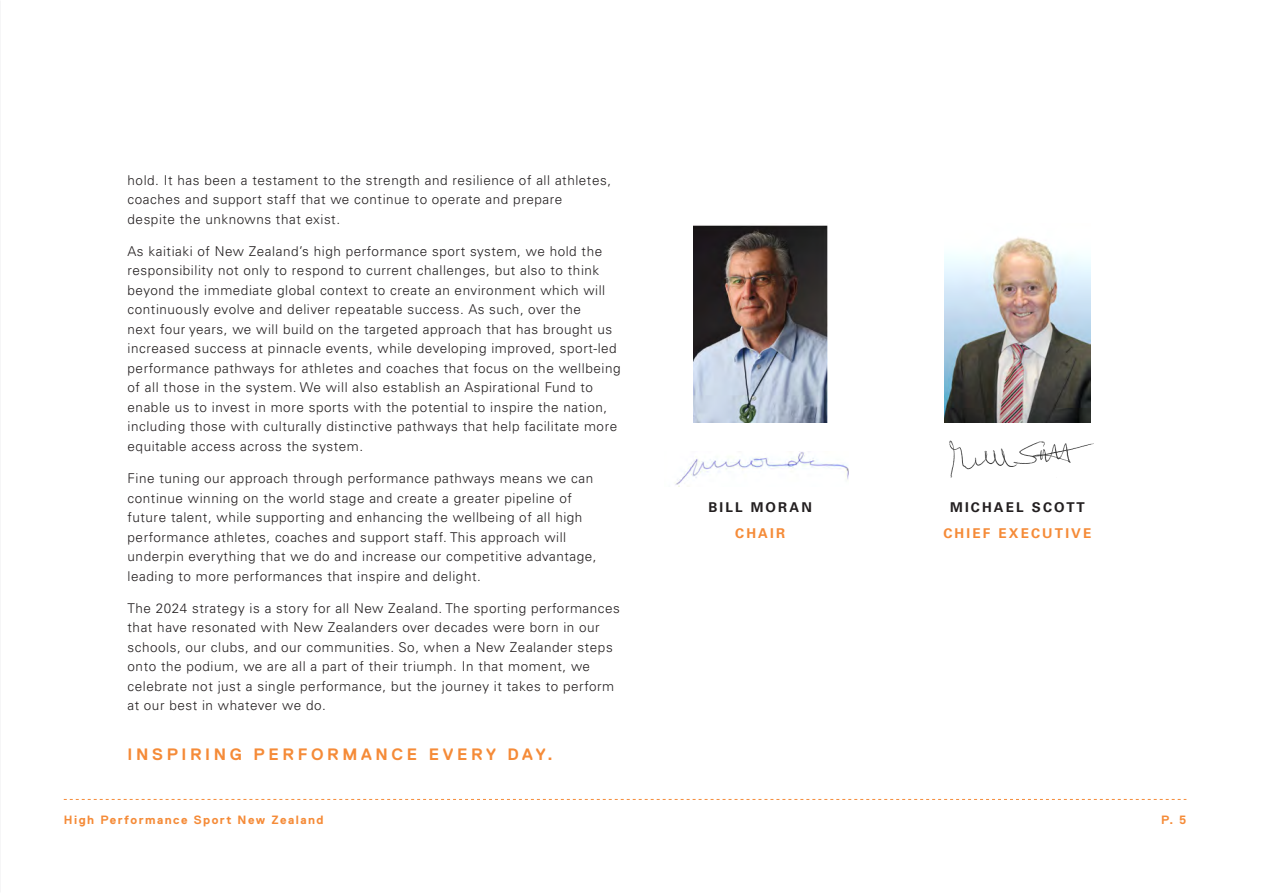
<style>
.page{position:relative;width:1263px;height:893px;background:#fff}
.page>*{position:absolute;margin:0;border:0;box-sizing:border-box;transform-origin:0 0}
.PAGE_HEADERS{font:700 16.5px "Replica";letter-spacing:.22em;color:#f58b38}
.Body_Copy{font:300 13.5px/19.5px "Univers LTCYR 45";letter-spacing:.04em;color:#231f20}
.Body_Copy-2{font:700 13.5px "Univers LTCYR 65";letter-spacing:.16em;color:#231f20}
.Body_Copy-3{font:700 13.5px "Univers LTCYR 65";letter-spacing:.16em;color:#f58b38}
.t1{font:700 12px "Replica";letter-spacing:.125em;color:#f58b38}
</style>
<div class="page">
<img style="left:944px;top:237px;width:147px;height:186px">
<img style="left:693px;top:225px;width:134px;height:198px">
<img style="left:675px;top:452px;width:174px;height:35px">
<img style="left:949px;top:440px;width:145px;height:38px">
<svg style="left:64px;top:799px;width:1122px;height:1px"></svg>
<p class="Body_Copy" style="left:128px;top:170px;width:485px">hold. It has been a testament to the strength and resilience of all athletes, coaches and support staff that we continue to operate and prepare despite the unknowns that exist.</p>
<p class="Body_Copy" style="left:128px;top:241px;width:494px">As kaitiaki of New Zealand’s high performance sport system, we hold the responsibility not only to respond to current challenges, but also to think beyond the immediate global context to create an environment which will continuously evolve and deliver repeatable success. As such, over the<br>next four years, we will build on the targeted approach that has brought us increased success at pinnacle events, while developing improved, sport-led performance pathways for athletes and coaches that focus on the wellbeing of all those in the system. We will also establish an Aspirational Fund to enable us to invest in more sports with the potential to inspire the nation, including those with culturally distinctive pathways that help facilitate more equitable access across the system.</p>
<p class="Body_Copy" style="left:128px;top:468px;width:471px">Fine tuning our approach through performance pathways means we can continue winning on the world stage and create a greater pipeline of future talent, while supporting and enhancing the wellbeing of all high performance athletes, coaches and support staff. This approach will underpin everything that we do and increase our competitive advantage, leading to more performances that inspire and delight.</p>
<p class="Body_Copy" style="left:128px;top:598px;width:494px">The 2024 strategy is a story for all New Zealand. The sporting performances that have resonated with New Zealanders over decades were born in our schools, our clubs, and our communities. So, when a New Zealander steps onto the podium, we are all a part of their triumph. In that moment, we celebrate not just a single performance, but the journey it takes to perform at our best in whatever we do.</p>
<p class="PAGE_HEADERS" style="left:128px;top:745px;width:427px">INSPIRING PERFORMANCE EVERY DAY.</p>
<p class="Body_Copy-2" style="left:708px;top:497px;width:105px">BILL MORAN</p>
<p class="Body_Copy-3" style="left:735px;top:523px;width:51px">CHAIR</p>
<p class="Body_Copy-2" style="left:950px;top:497px;width:136px">MICHAEL SCOTT</p>
<p class="Body_Copy-3" style="left:943px;top:523px;width:150px">CHIEF EXECUTIVE</p>
<p class="t1" style="left:64px;top:813px;width:261px">High Performance Sport New Zealand</p>
<p class="t1" style="left:1161px;top:813px;width:27px">P. 5</p>
</div>
